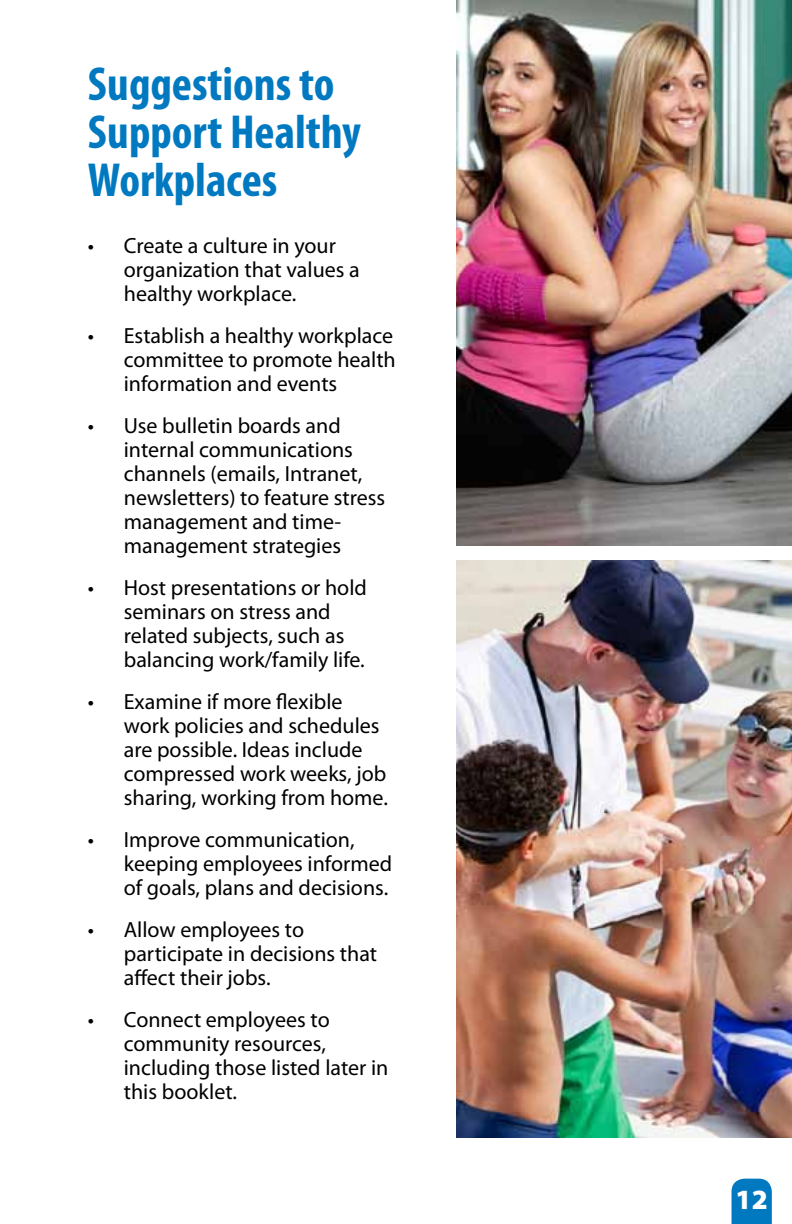
<style>
.page{position:relative;width:792px;height:1224px;background:#fff}
.page>*{position:absolute;margin:0;border:0;box-sizing:border-box;transform-origin:0 0}
.t1{font:700 condensed 48px/48px "Myriad Pro";color:#0079c1}
.t2{font:900 28px "Myriad Pro";color:#fff}
.t3{font:22px/24px "Myriad Pro";color:#000}
</style>
<div class="page">
<div style="left:732px;top:1179px;width:40px;height:45px;background:#0079c1"></div>
<img style="left:456px;top:0;width:336px;height:546px">
<img style="left:456px;top:560px;width:336px;height:578px">
<h1 class="t1" style="left:88px;top:59px;width:275px">Suggestions to<br>Support Healthy<br>Workplaces</h1>
<p class="t3" style="left:124px;top:233px;width:238px;text-indent:-36px">• Create a culture in your organization that values a healthy workplace.</p>
<p class="t3" style="left:124px;top:323px;width:274px;text-align:justify;text-indent:-36px">• Establish a healthy workplace committee to promote health information and events</p>
<p class="t3" style="left:124px;top:413px;width:263px;text-indent:-36px">• Use bulletin boards and internal communications channels (emails, I ntranet, newsletters) to feature stress management and time&shy;management strategies</p>
<p class="t3" style="left:124px;top:575px;width:245px;text-indent:-36px">• Host presentations or hold seminars on stress and related subjects, such as balancing work/family life.</p>
<p class="t3" style="left:124px;top:689px;width:266px;text-indent:-36px">• Examine if more flexible work policies and schedules are possible. Ideas include compressed work weeks, job sharing, working from home.</p>
<p class="t3" style="left:124px;top:827px;width:270px;text-indent:-36px">• I mprove communication, keeping employees informed of goals, plans and decisions.</p>
<p class="t3" style="left:124px;top:917px;width:255px;text-indent:-36px">• Allow employees to participate in decisions that affect their jobs.</p>
<p class="t3" style="left:124px;top:1007px;width:266px;text-indent:-36px">• Connect employees to community resources, including those listed later in this booklet.</p>
<p class="t2" style="left:736px;top:1184px;width:34px">12</p>
</div>
